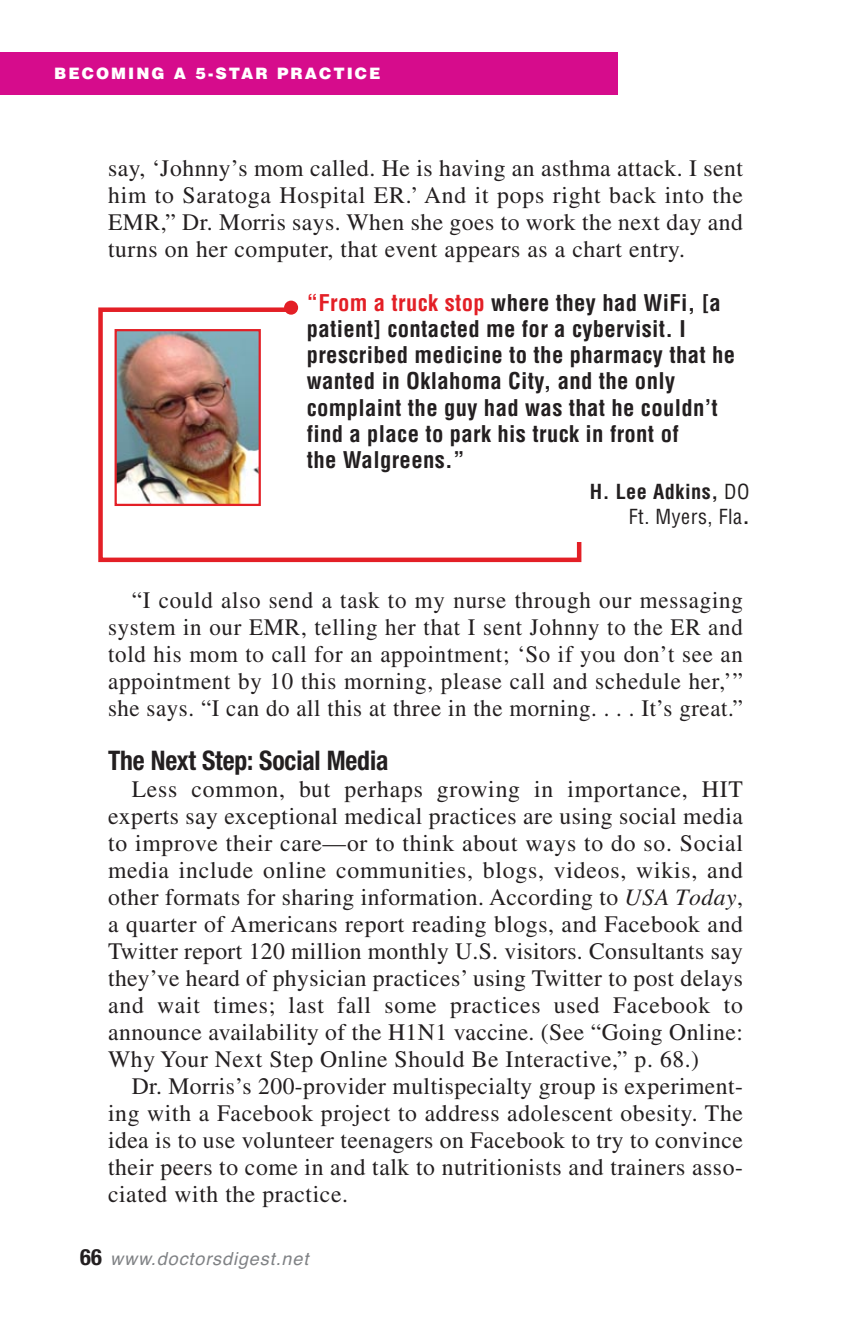
<style>
.page{position:relative;width:851px;height:1337px;background:#fff}
.page>*{position:absolute;margin:0;border:0;box-sizing:border-box;transform-origin:0 0}
.t1{font:700 condensed 27px "Helvetica Neue LT Std";letter-spacing:-.005em;color:#231f20;scale:.95 1}
.t2{font:23.62px/27px "Times";letter-spacing:.025em;color:#231f20;text-align:justify}
.t3{font:700 condensed 22.5px/26.1px "Helvetica";letter-spacing:.015em;color:#231f20}
.t4{font:condensed 20.25px/24.8px "Helvetica";letter-spacing:.025em;color:#231f20;text-align:right}
.t5{font:italic 18px "Helvetica";letter-spacing:.05em;color:#808285}
.t6{font:900 15.75px "Helvetica LT Std";letter-spacing:.13em;color:#fff}
.s1{color:#e31f26}
.s2{font-weight:700}
.s3{font-style:italic}
.s4{font-family:"Helvetica Neue LT Std";font-weight:700;font-style:normal;font-stretch:condensed;font-size:22.5px;color:#231f20}
</style>
<div class="page">
<div style="left:0;top:52px;width:618px;height:42px;background:#d60c8c"></div>
<div style="left:98px;top:307px;width:483px;height:255px;border:4px solid #e31f26"></div>
<div style="left:292px;top:295px;width:472px;height:247px;background:#fff"></div>
<img style="left:117px;top:332px;width:141px;height:171px">
<div style="left:114px;top:329px;width:147px;height:177px;border:2px solid #e31f26"></div>
<div style="left:284px;top:301px;width:14px;height:14px;background:#e31f26;border-radius:50%"></div>
<p class="t6" style="left:54px;top:64px;width:328px">BECOMING A 5-STAR PRACTICE</p>
<p class="t2" style="left:108px;top:156px;width:636px">say, ‘Johnny’s mom called. He is having an asthma attack. I sent him to Saratoga Hospital ER.’ And it pops right back into the EMR,” Dr. Morris says. When she goes to work the next day and turns on her computer, that event appears as a chart entry.</p>
<p class="t3" style="left:307px;top:292px;width:430px"><span class="s1">“From a truck stop</span> where they had WiFi, [a patient] contacted me for a cybervisit. I prescribed medicine to the pharmacy that he wanted in Oklahoma City, and the only complaint the guy had was that he couldn’t find a place to park his truck in front of<br>the Walgreens.”</p>
<p class="t4" style="left:590px;top:481px;width:161px"><span class="s2">H. Lee Adkins,</span> DO<br>Ft. Myers, Fla<span class="s2">.</span></p>
<p class="t2" style="left:108px;top:588px;width:636px;text-indent:24px">“I could also send a task to my nurse through our messaging system in our EMR, telling her that I sent Johnny to the ER and told his mom to call for an appointment; ‘So if you don’t see an appointment by 10 this morning, please call and schedule her,’” she says. “I can do all this at three in the morning. . . . It’s great.”</p>
<p class="t1" style="left:108px;top:750px;width:296px">The Next Step: Social Media</p>
<p class="t2" style="left:108px;top:777px;width:636px;text-indent:24px">Less common, but perhaps growing in importance, HIT experts say exceptional medical practices are using social media to improve their care—or to think about ways to do so. Social media include online communities, blogs, videos, wikis, and other formats for sharing information. According to <span class="s3">USA Today</span>, a quarter of Americans report reading blogs, and Facebook and Twitter report 120 million monthly U.S. visitors. Consultants say they’ve heard of physician practices’ using Twitter to post delays and wait times; last fall some practices used Facebook to announce availability of the H1N1 vaccine. (See “Going Online:<br>Why Your Next Step Online Should Be Interactive,” p. 68.)</p>
<p class="t2" style="left:108px;top:1074px;width:636px;text-indent:24px">Dr. Morris’s 200-provider multispecialty group is experiment&shy;ing with a Facebook project to address adolescent obesity. The idea is to use volunteer teenagers on Facebook to try to convince their peers to come in and talk to nutritionists and trainers asso&shy;ciated with the practice.</p>
<p class="t5" style="left:80px;top:1252px;width:229px"><span class="s4">66</span> www.doctorsdigest.net</p>
</div>
